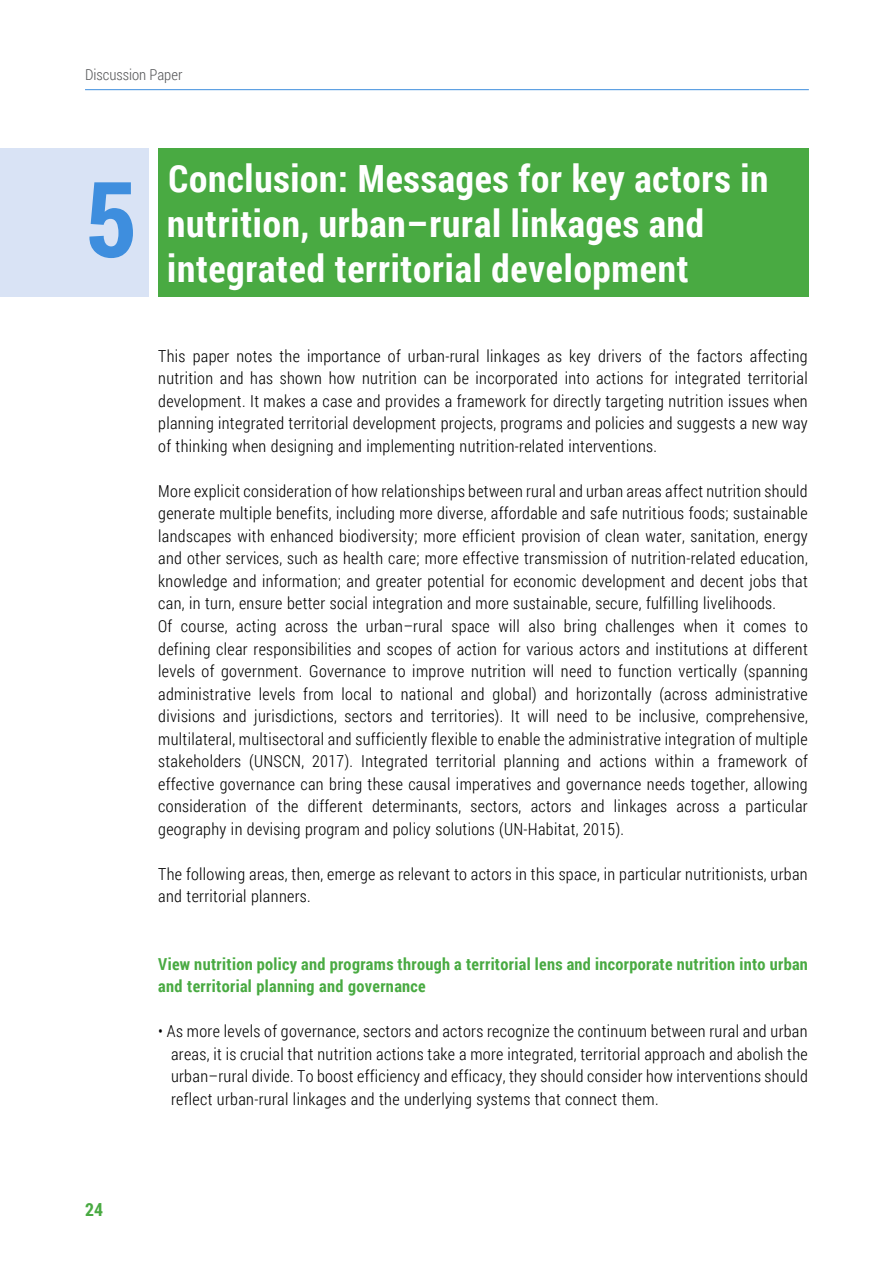
<style>
.page{position:relative;width:893px;height:1263px;background:#fff}
.page>*{position:absolute;margin:0;border:0;box-sizing:border-box;transform-origin:0 0}
.t1{font:700 105px "Roboto Condensed";color:#3e8ede}
.t2{font:700 37.5px/45px "Roboto Condensed";letter-spacing:.02em;color:#fff}
.t3{font:700 18px "Roboto Condensed";color:#49aa42}
.t4{font:300 16.5px/22.5px "Roboto Condensed";letter-spacing:.02em;color:#000;text-align:justify}
.t5{font:700 16.5px/22.5px "Roboto Condensed";letter-spacing:.02em;color:#49aa42}
.t6{font:300 15px "Roboto Condensed";color:#58595b}
</style>
<div class="page">
<hr style="left:85px;top:89px;width:724px;height:1px;background:#3e8ede">
<div style="left:158px;top:148px;width:651px;height:149px;background:#49aa42"></div>
<div style="left:0;top:148px;width:149px;height:149px;background:#d9e3f5"></div>
<p class="t6" style="left:85px;top:64px;width:99px">Discussion Paper</p>
<h1 class="t1" style="left:85px;top:146px;width:54px">5</h1>
<h2 class="t2" style="left:167px;top:155px;width:603px">Conclusion: Messages for key actors in nutrition, urban–rural linkages and integrated territorial development</h2>
<p class="t4" style="left:158px;top:344px;width:651px">This paper notes the importance of urban-rural linkages as key drivers of the factors affecting nutrition and has shown how nutrition can be incorporated into actions for integrated territorial development. It makes a case and provides a framework for directly targeting nutrition issues when planning integrated territorial development projects, programs and policies and suggests a new way of thinking when designing and implementing nutrition-related interventions.</p>
<p class="t4" style="left:158px;top:479px;width:651px;text-align:left">More explicit consideration of how relationships between rural and urban areas affect nutrition should generate multiple benefits, including more diverse, affordable and safe nutritious foods; sustainable landscapes with enhanced biodiversity; more efficient provision of clean water, sanitation, energy and other services, such as health care; more effective transmission of nutrition-related education, knowledge and information; and greater potential for economic development and decent jobs that can, in turn, ensure better social integration and more sustainable, secure, fulfilling livelihoods.<br>Of course, acting across the urban–rural space will also bring challenges when it comes to defining clear responsibilities and scopes of action for various actors and institutions at different levels of government. Governance to improve nutrition will need to function vertically (spanning administrative levels from local to national and global) and horizontally (across administrative divisions and jurisdictions, sectors and territories). It will need to be inclusive, comprehensive, multilateral, multisectoral and sufficiently flexible to enable the administrative integration of multiple stakeholders (UNSCN, 2017). Integrated territorial planning and actions within a framework of effective governance can bring these causal imperatives and governance needs together, allowing consideration of the different determinants, sectors, actors and linkages across a particular geography in devising program and policy solutions (UN-Habitat, 2015).</p>
<p class="t4" style="left:158px;top:862px;width:651px">The following areas, then, emerge as relevant to actors in this space, in particular nutritionists, urban and territorial planners.</p>
<p class="t5" style="left:158px;top:952px;width:651px">View nutrition policy and programs through a territorial lens and incorporate nutrition into urban and territorial planning and governance</p>
<p class="t4" style="left:171px;top:1019px;width:638px;text-indent:-13px">• As more levels of governance, sectors and actors recognize the continuum between rural and urban areas, it is crucial that nutrition actions take a more integrated, territorial approach and abolish the urban–rural divide. To boost efficiency and efficacy, they should consider how interventions should reflect urban-rural linkages and the underlying systems that connect them.</p>
<p class="t3" style="left:85px;top:1197px;width:19px">24</p>
</div>
